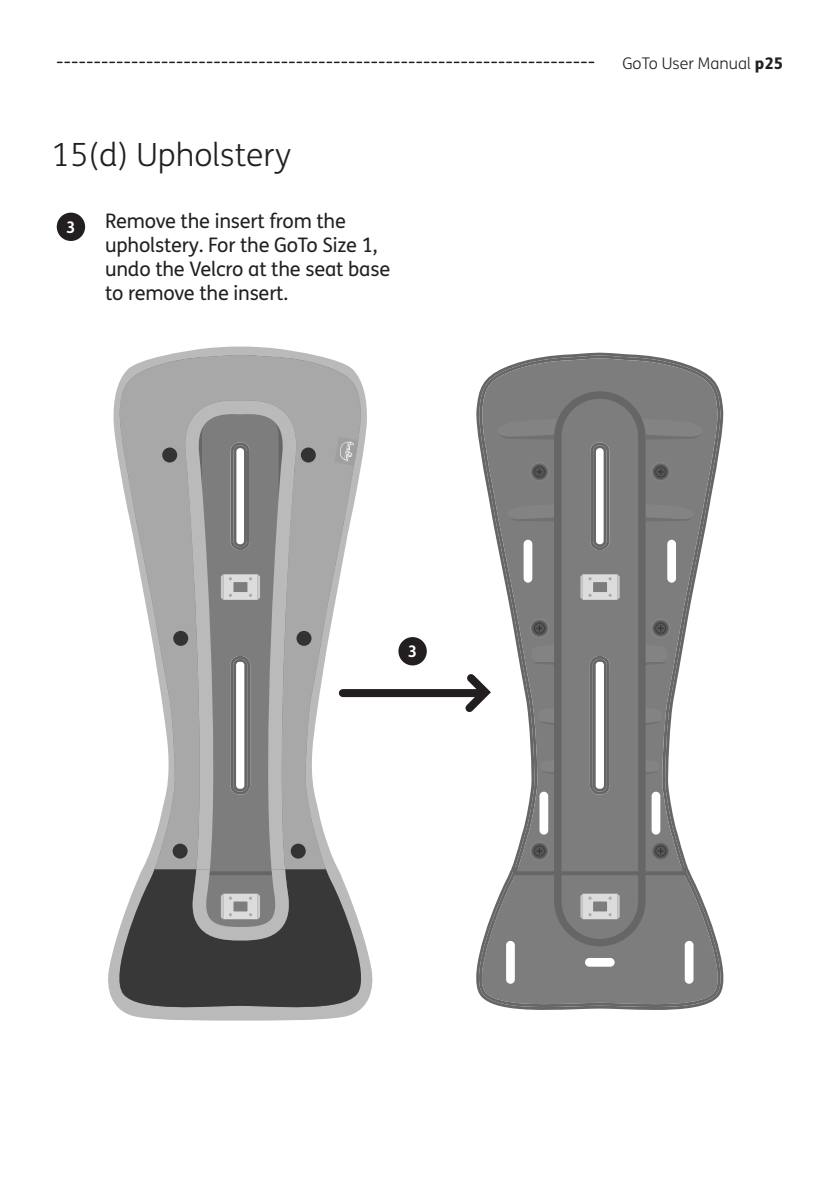
<style>
.page{position:relative;width:840px;height:1191px;background:#fff}
.page>*{position:absolute;margin:0;border:0;box-sizing:border-box;transform-origin:0 0}
.t1{font:300 32px "FS Me";color:#231f20}
.t2{font:20px/24px "FS Me";letter-spacing:-.01em;color:#231f20}
.t3{font:300 16px "FS Me";color:#231f20}
.t4{font:700 16px "FS Me";color:#fff}
.s1{font-weight:800}
</style>
<div class="page">
<svg style="left:57px;top:62px;width:536px;height:1px"></svg>
<div style="left:57px;top:213px;width:28px;height:28px;background:#231f20;border-radius:50%"></div>
<div style="left:398px;top:637px;width:28px;height:28px;background:#231f20;border-radius:50%"></div>
<svg style="left:477px;top:355px;width:244px;height:103px"></svg>
<svg style="left:481px;top:358px;width:237px;height:512px;fill:#7d7d7d"></svg>
<svg style="left:496px;top:418px;width:60px;height:21px"></svg>
<svg style="left:507px;top:504px;width:46px;height:17px"></svg>
<svg style="left:645px;top:504px;width:49px;height:17px"></svg>
<svg style="left:642px;top:418px;width:60px;height:21px"></svg>
<svg style="left:535px;top:707px;width:18px;height:18px"></svg>
<svg style="left:538px;top:760px;width:15px;height:14px"></svg>
<svg style="left:645px;top:707px;width:19px;height:18px"></svg>
<svg style="left:645px;top:760px;width:16px;height:14px"></svg>
<svg style="left:529px;top:645px;width:24px;height:20px"></svg>
<svg style="left:645px;top:645px;width:25px;height:20px"></svg>
<svg style="left:529px;top:461px;width:20px;height:21px"></svg>
<svg style="left:530px;top:463px;width:17px;height:17px"></svg>
<svg style="left:531px;top:464px;width:15px;height:15px"></svg>
<svg style="left:534px;top:466px;width:10px;height:11px"></svg>
<svg style="left:534px;top:467px;width:10px;height:9px"></svg>
<svg style="left:536px;top:469px;width:6px;height:6px"></svg>
<div style="left:529px;top:618px;width:20px;height:20px;background:linear-gradient(to bottom,#7a7a7a,#7c7c7c);border-radius:50%"></div>
<svg style="left:530px;top:619px;width:17px;height:18px"></svg>
<svg style="left:531px;top:621px;width:15px;height:14px"></svg>
<div style="left:534px;top:623px;width:10px;height:10px;background:#565656;border-radius:50%"></div>
<svg style="left:536px;top:625px;width:6px;height:6px"></svg>
<svg style="left:529px;top:841px;width:20px;height:20px"></svg>
<svg style="left:530px;top:842px;width:17px;height:17px"></svg>
<svg style="left:531px;top:843px;width:15px;height:15px"></svg>
<svg style="left:534px;top:845px;width:10px;height:11px"></svg>
<svg style="left:534px;top:846px;width:10px;height:9px"></svg>
<svg style="left:536px;top:848px;width:6px;height:6px"></svg>
<svg style="left:650px;top:461px;width:20px;height:21px"></svg>
<svg style="left:651px;top:463px;width:17px;height:17px"></svg>
<svg style="left:653px;top:464px;width:14px;height:15px"></svg>
<svg style="left:655px;top:466px;width:10px;height:11px"></svg>
<svg style="left:655px;top:467px;width:10px;height:9px"></svg>
<svg style="left:657px;top:469px;width:6px;height:6px"></svg>
<div style="left:650px;top:618px;width:20px;height:20px;background:linear-gradient(to bottom,#787878,#7a7a7a);border-radius:50%"></div>
<svg style="left:651px;top:619px;width:17px;height:18px"></svg>
<svg style="left:653px;top:621px;width:14px;height:14px"></svg>
<svg style="left:655px;top:623px;width:10px;height:10px"></svg>
<svg style="left:657px;top:625px;width:6px;height:6px"></svg>
<svg style="left:651px;top:842px;width:17px;height:17px"></svg>
<svg style="left:653px;top:843px;width:14px;height:15px"></svg>
<svg style="left:655px;top:845px;width:10px;height:11px"></svg>
<svg style="left:655px;top:846px;width:10px;height:9px"></svg>
<svg style="left:657px;top:848px;width:6px;height:6px"></svg>
<div style="left:553px;top:391px;width:92px;height:555px;border:7px solid #666;border-radius:42px"></div>
<div style="left:523px;top:540px;width:9px;height:42px;background:#fff;border-radius:4px"></div>
<div style="left:667px;top:540px;width:8px;height:42px;background:#fff;border-radius:4px"></div>
<div style="left:539px;top:791px;width:9px;height:43px;background:#fff;border-radius:4px"></div>
<div style="left:651px;top:791px;width:9px;height:43px;background:#fff;border-radius:4px"></div>
<svg style="left:580px;top:574px;width:39px;height:26px"></svg>
<svg style="left:476px;top:870px;width:248px;height:140px;background:#8e8e8e"></svg>
<svg style="left:113px;top:346px;width:261px;height:675px"></svg>
<svg style="left:118px;top:355px;width:244px;height:514px;fill:#a8a8a8"></svg>
<svg style="left:208px;top:355px;width:64px;height:2px"></svg>
<svg style="left:184px;top:400px;width:113px;height:469px;background:#999"></svg>
<svg style="left:108px;top:869px;width:266px;height:143px;background:#6c6c6c"></svg>
<div style="left:162px;top:447px;width:15px;height:15px;background:#333;border-radius:50%"></div>
<div style="left:296px;top:631px;width:15px;height:15px;background:#333;border-radius:50%"></div>
<div style="left:290px;top:843px;width:15px;height:15px;background:#333;border-radius:50%"></div>
<div style="left:173px;top:631px;width:15px;height:15px;background:#333;border-radius:50%"></div>
<div style="left:172px;top:843px;width:15px;height:15px;background:#333;border-radius:50%"></div>
<svg style="left:279px;top:418px;width:79px;height:57px;background:#a5a5a5"></svg>
<svg style="left:458px;top:666px;width:38px;height:53px"></svg>
<div style="left:342px;top:689px;width:140px;height:8px;background:#231f20"></div>
<h1 class="t1" style="left:52px;top:133px;width:240px">15(d) Upholstery</h1>
<p class="t2" style="left:105px;top:208px;width:286px">Remove the insert from the upholstery. For the GoTo Size 1, undo the Velcro at the seat base to remove the insert.</p>
<p class="t4" style="left:66px;top:215px;width:11px">3</p>
<p class="t4" style="left:407px;top:639px;width:11px">3</p>
<p class="t3" style="left:622px;top:53px;width:162px">GoTo User Manual <span class="s1">p25</span></p>
</div>
